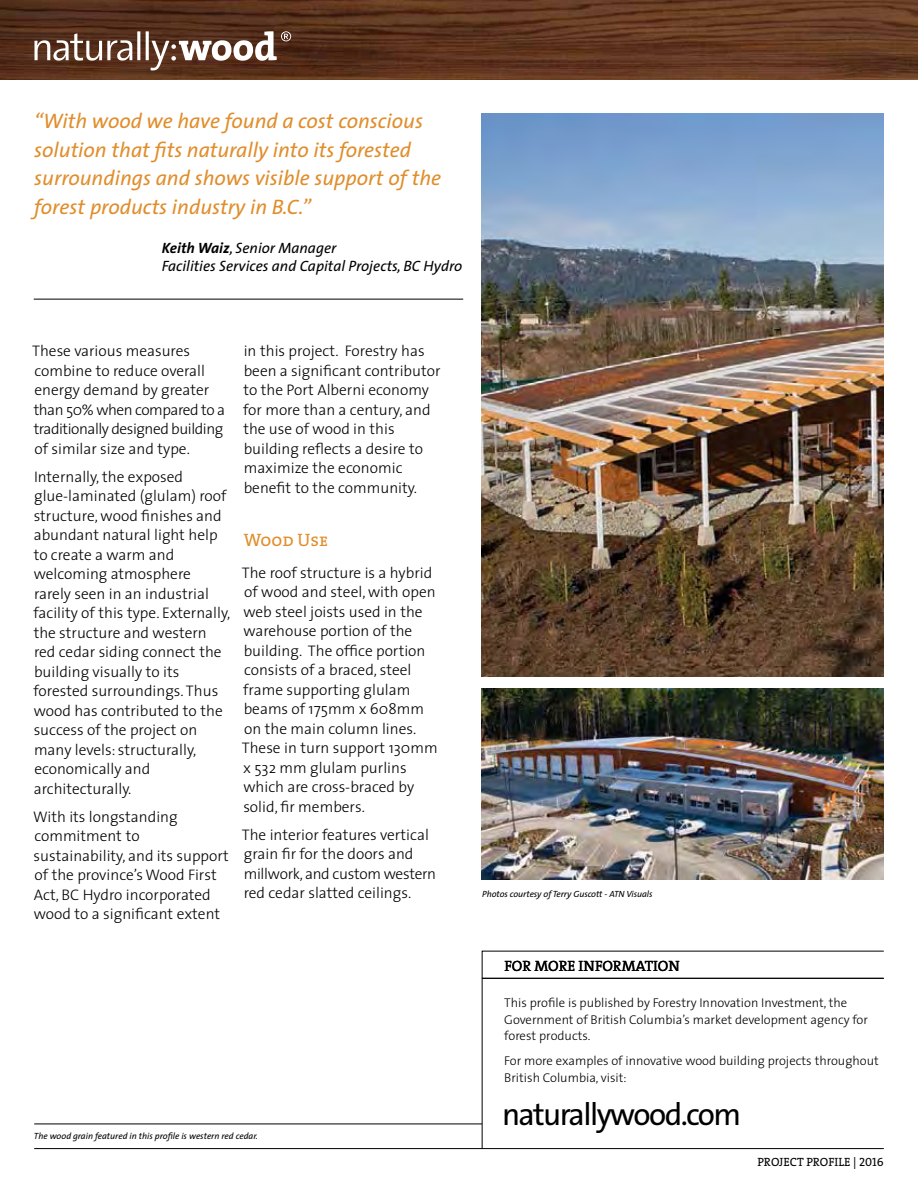
<style>
.page{position:relative;width:918px;height:1188px;background:#fff}
.page>*{position:absolute;margin:0;border:0;box-sizing:border-box;transform-origin:0 0}
.t1{font:31.5px "The Sans";letter-spacing:-.05em;color:#000}
.t2{font:italic 21px/28.5px "The Sans";color:#e08d2b}
.t3{font:18px "The Serif Caps";color:#e08d2b}
.t4{font:300 15.3px/19.5px "The Sans";color:#000}
.t5{font:italic 15px/18px "The Sans";color:#000}
.t6{font:15px "The Serif Caps";letter-spacing:-.005em;color:#000}
.t7{font:300 12.75px/16.5px "The Sans";color:#000}
.t8{font:12px "The Serif Caps";color:#000}
.t9{font:italic 9px "The Sans";letter-spacing:-.005em;color:#000}
.s1{font-weight:700}
</style>
<div class="page">
<img style="left:0;top:0;width:918px;height:79px">
<img style="left:482px;top:113px;width:402px;height:564px">
<hr style="left:34px;top:299px;width:429px;height:1px;background:#000">
<img style="left:482px;top:689px;width:402px;height:191px">
<svg style="left:34px;top:31px;width:257px;height:39px"></svg>
<svg style="left:482px;top:951px;width:402px;height:197px"></svg>
<hr style="left:482px;top:978px;width:402px;height:1px;background:#000">
<hr style="left:34px;top:1148px;width:850px;height:1px;background:#000">
<hr style="left:34px;top:1124px;width:448px;height:1px;background:#000">
<h2 class="t2" style="left:34px;top:106px;width:409px">“With wood we have found a cost conscious solution that fits naturally into its forested surroundings and shows visible support of the forest products industry in B.C.”</h2>
<p class="t5" style="left:162px;top:238px;width:302px"><span class="s1">Keith Waiz</span>, Senior Manager<br>Facilities Services and Capital Projects, BC Hydro</p>
<p class="t4" style="left:32px;top:341px;width:195px">These various measures combine to reduce overall energy demand by greater than 50% when compared to a traditionally designed building of similar size and type.</p>
<p class="t4" style="left:34px;top:466px;width:198px">Internally, the exposed glue-laminated (glulam) roof structure, wood finishes and abundant natural light help to create a warm and welcoming atmosphere rarely seen in an industrial facility of this type. Externally, the structure and western red cedar siding connect the building visually to its forested surroundings. Thus wood has contributed to the success of the project on many levels: structurally, economically and architecturally.</p>
<p class="t4" style="left:33px;top:806px;width:197px">With its longstanding commitment to sustainability, and its support of the province’s Wood First<br>Act, BC Hydro incorporated wood to a significant extent</p>
<p class="t4" style="left:243px;top:341px;width:199px">in this project. Forestry has been a significant contributor to the Port Alberni economy for more than a century, and the use of wood in this building reflects a desire to maximize the economic benefit to the community.</p>
<p class="t3" style="left:244px;top:525px;width:86px">Wood Use</p>
<p class="t4" style="left:242px;top:562px;width:198px">The roof structure is a hybrid of wood and steel, with open web steel joists used in the warehouse portion of the building. The office portion consists of a braced, steel frame supporting glulam beams of 175mm x 608mm on the main column lines.<br>These in turn support 130mm x 532 mm glulam purlins which are cross-braced by solid, fir members.</p>
<p class="t4" style="left:242px;top:824px;width:196px">The interior features vertical grain fir for the doors and millwork, and custom western red cedar slatted ceilings.</p>
<p class="t9" style="left:34px;top:1129px;width:226px">The wood grain featured in this profile is western red cedar.</p>
<p class="t9" style="left:482px;top:887px;width:172px">Photos courtesy of Terry Guscott - ATN Visuals</p>
<p class="t6" style="left:505px;top:954px;width:177px">FOR MORE INFORMATION</p>
<p class="t7" style="left:504px;top:994px;width:365px">This profile is published by Forestry Innovation Investment, the<br>Government of British Columbia’s market development agency for forest products.</p>
<p class="t7" style="left:504px;top:1052px;width:376px">For more examples of innovative wood building projects throughout<br>British Columbia, visit:</p>
<h1 class="t1" style="left:502px;top:1088px;width:241px">naturallywood.com</h1>
<p class="t8" style="left:758px;top:1152px;width:128px">PROJECT PROFILE | 2016</p>
</div>
